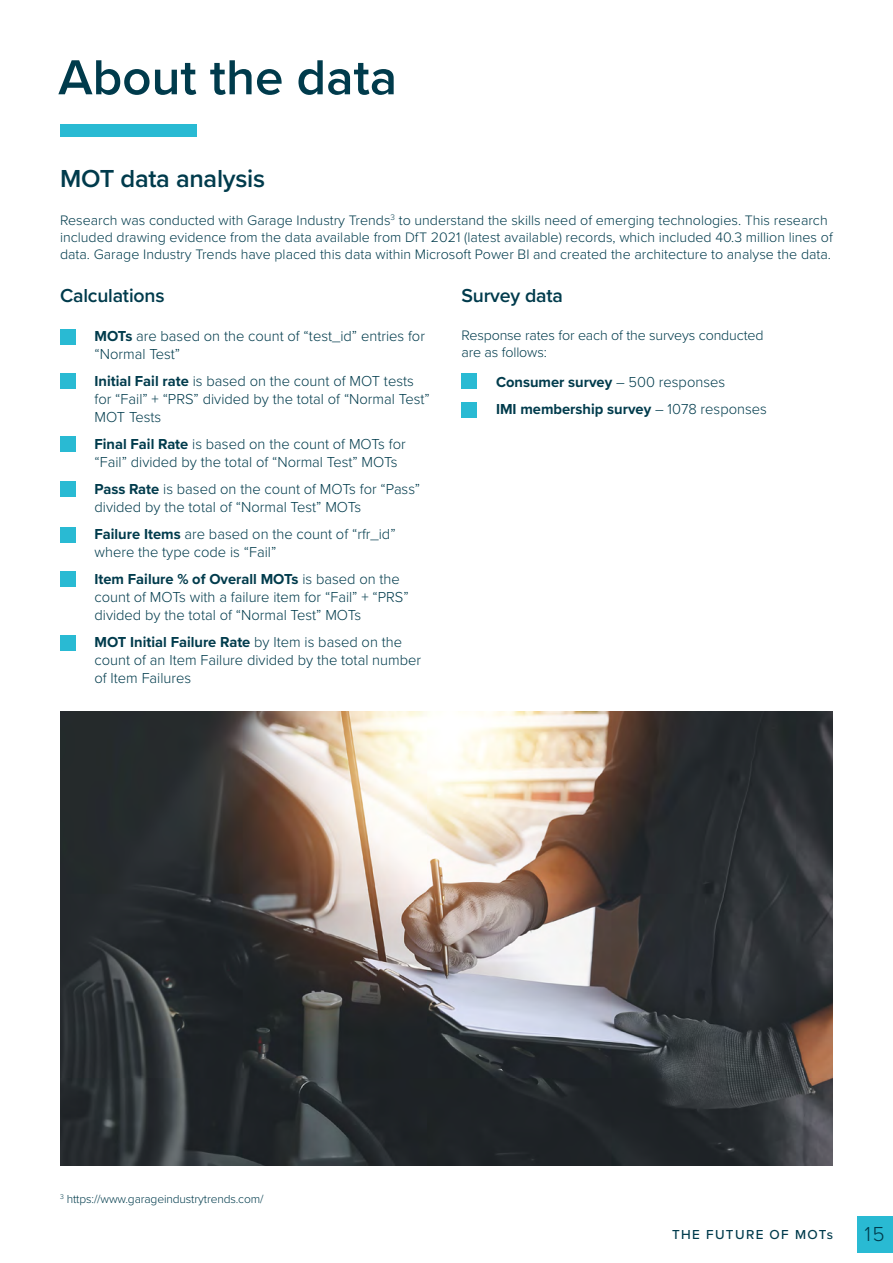
<style>
.page{position:relative;width:893px;height:1263px;background:#fff}
.page>*{position:absolute;margin:0;border:0;box-sizing:border-box;transform-origin:0 0}
.t1{font:600 51px "Proxima Nova";color:#003b4c}
.t2{font:600 25.5px "Proxima Nova";letter-spacing:-.01em;color:#003b4c}
.t3{font:300 21px "Proxima Nova";color:#003b4c}
.t4{font:600 19.5px "Proxima Nova";letter-spacing:-.01em;color:#003b4c}
.t5{font:300 15px/18px "Proxima Nova";color:#003b4c}
.t6{font:700 15px/27px "Proxima Nova";color:#003b4c}
.t7{font:300 14.25px/17.1px "Proxima Nova";color:#003b4c}
.t8{font:500 13.5px "Proxima Nova";letter-spacing:.1em;color:#003b4c}
.t9{font:300 12px "Proxima Nova";letter-spacing:-.01em;color:#003b4c}
.s1{font-weight:700}
.s2{font-weight:300}
</style>
<div class="page">
<div style="left:857px;top:1216px;width:36px;height:36px;background:#29bad3"></div>
<div style="left:60px;top:329px;width:15px;height:15px;background:#29bad3"></div>
<div style="left:60px;top:374px;width:15px;height:15px;background:#29bad3"></div>
<div style="left:60px;top:436px;width:15px;height:15px;background:#29bad3"></div>
<div style="left:60px;top:481px;width:15px;height:15px;background:#29bad3"></div>
<div style="left:60px;top:527px;width:15px;height:15px;background:#29bad3"></div>
<div style="left:60px;top:571px;width:15px;height:15px;background:#29bad3"></div>
<div style="left:60px;top:636px;width:15px;height:15px;background:#29bad3"></div>
<div style="left:461px;top:374px;width:15px;height:15px;background:#29bad3"></div>
<div style="left:461px;top:402px;width:15px;height:15px;background:#29bad3"></div>
<img style="left:60px;top:711px;width:773px;height:455px">
<div style="left:60px;top:125px;width:136px;height:12px;background:#29bad3"></div>
<h1 class="t1" style="left:58px;top:39px;width:340px">About the data</h1>
<h2 class="t2" style="left:60px;top:159px;width:207px">MOT data analysis</h2>
<p class="t7" style="left:60px;top:211px;width:774px">Research was conducted with Garage Industry Trends<sup>3</sup> to understand the skills need of emerging technologies. This research included drawing evidence from the data available from DfT 2021 (latest available) records, which included 40.3 million lines of data. Garage Industry Trends have placed this data within Microsoft Power BI and created the architecture to analyse the data.</p>
<h3 class="t4" style="left:60px;top:281px;width:106px">Calculations</h3>
<p class="t5" style="left:94px;top:326px;width:332px"><span class="s1">MOTs</span> are based on the count of “test_id” entries for “Normal Test”</p>
<p class="t5" style="left:94px;top:371px;width:337px"><span class="s1">Initial Fail rate</span> is based on the count of MOT tests for “Fail” + “PRS” divided by the total of “Normal Test”<br>MOT Tests</p>
<p class="t5" style="left:94px;top:434px;width:313px"><span class="s1">Final Fail Rate</span> is based on the count of MOTs for “Fail” divided by the total of “Normal Test” MOTs</p>
<p class="t5" style="left:94px;top:479px;width:327px"><span class="s1">Pass Rate</span> is based on the count of MOTs for “Pass” divided by the total of “Normal Test” MOTs</p>
<p class="t5" style="left:94px;top:524px;width:303px"><span class="s1">Failure Items</span> are based on the count of “rfr_id” where the type code is “Fail”</p>
<p class="t5" style="left:94px;top:569px;width:316px"><span class="s1">Item Failure % of Overall MOTs</span> is based on the count of MOTs with a failure item for “Fail” + “PRS” divided by the total of “Normal Test” MOTs</p>
<p class="t5" style="left:94px;top:632px;width:328px"><span class="s1">MOT Initial Failure Rate</span> by Item is based on the count of an Item Failure divided by the total number of Item Failures</p>
<h3 class="t4" style="left:461px;top:281px;width:103px">Survey data</h3>
<p class="t7" style="left:461px;top:326px;width:304px">Response rates for each of the surveys conducted are as follows:</p>
<p class="t6" style="left:496px;top:369px;width:272px">Consumer survey <span class="s2">– 500 responses<br></span>IMI membership survey <span class="s2">– 1078 responses</span></p>
<p class="t9" style="left:60px;top:1190px;width:205px"><sup>3</sup> https://www.garageindustrytrends.com/</p>
<p class="t8" style="left:672px;top:1225px;width:162px">THE FUTURE OF MOTs</p>
<h3 class="t3" style="left:865px;top:1218px;width:21px">15</h3>
</div>
